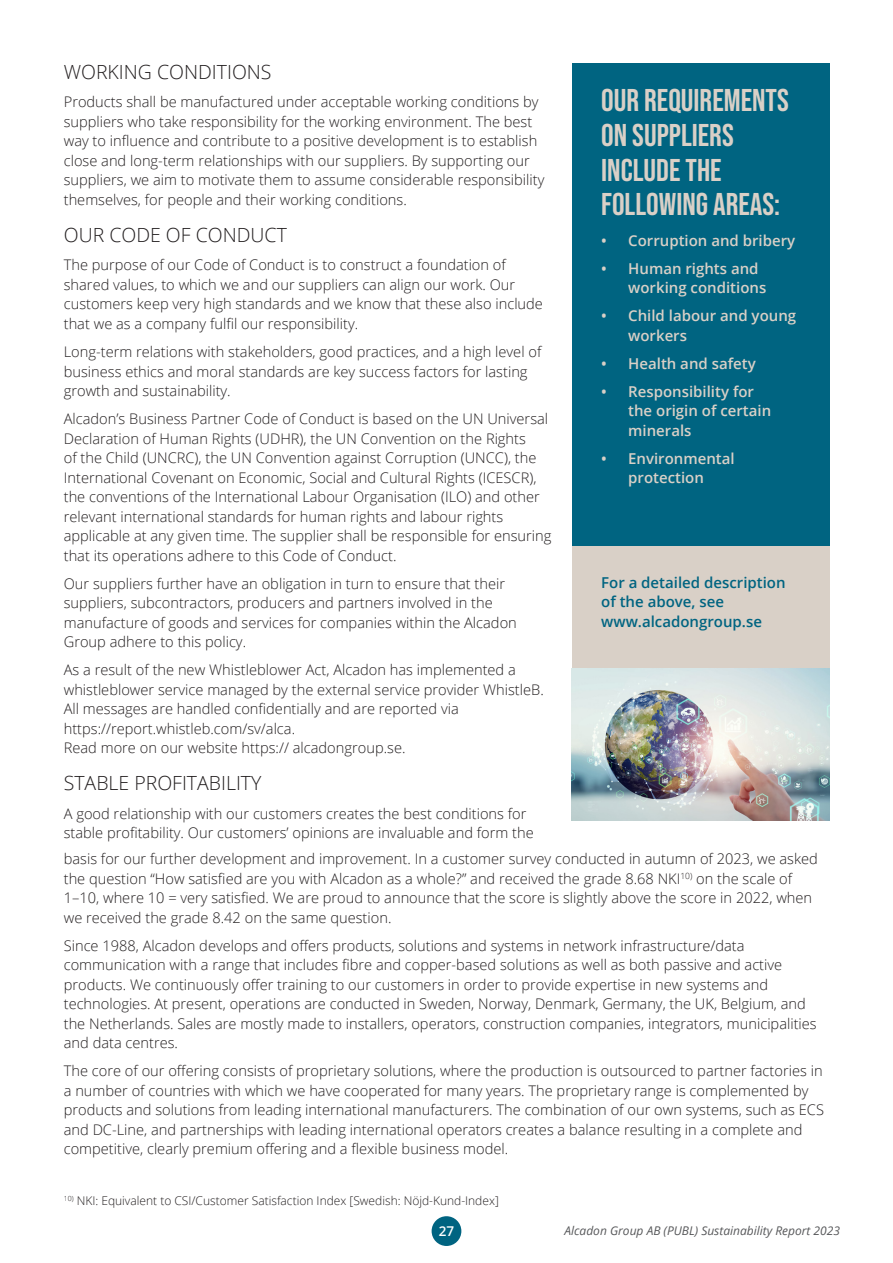
<style>
.page{position:relative;width:893px;height:1263px;background:#fff}
.page>*{position:absolute;margin:0;border:0;box-sizing:border-box;transform-origin:0 0}
._21_Contents_black_Bebas_Neue{font:31.5px/34.5px "Bebas Neue";color:#d9d0c7}
.Rubrik_3{font:300 19.5px "Open Sans";color:#231f20}
.t1{font:600 15px/19.5px "Open Sans";color:#d9d0c7}
.Normal_brödtext{font:600 15px/19.5px "Open Sans";color:#006481}
.Normal_brödtext-2{font:300 14.7px/19.5px "Open Sans";color:#231f20}
.t2{font:600 13.5px "Open Sans";color:#fff}
.Normal_brödtext-3{font:300 12px "Open Sans";color:#231f20}
.t3{font:italic 12px "Open Sans";color:#57585a}
</style>
<div class="page">
<div style="left:432px;top:1216px;width:29px;height:30px;background:#006481;border-radius:50%"></div>
<div style="left:572px;top:63px;width:257px;height:754px;background:#006481"></div>
<div style="left:572px;top:546px;width:257px;height:123px;background:#d9d0c7"></div>
<img style="left:572px;top:669px;width:257px;height:152px">
<p class="Rubrik_3" style="left:64px;top:58px;width:209px">WORKING CONDITIONS</p>
<p class="Normal_brödtext-2" style="left:64px;top:92px;width:482px">Products shall be manufactured under acceptable working conditions by suppliers who take responsibility for the working environment. The best way to influence and contribute to a positive development is to establish close and long-term relationships with our suppliers. By supporting our suppliers, we aim to motivate them to assume considerable responsibility themselves, for people and their working conditions.</p>
<p class="Rubrik_3" style="left:64px;top:222px;width:225px">OUR CODE OF CONDUCT</p>
<p class="Normal_brödtext-2" style="left:64px;top:255px;width:481px">The purpose of our Code of Conduct is to construct a foundation of shared values, to which we and our suppliers can align our work. Our customers keep very high standards and we know that these also include that we as a company fulfil our responsibility.</p>
<p class="Normal_brödtext-2" style="left:64px;top:341px;width:479px">Long-term relations with stakeholders, good practices, and a high level of business ethics and moral standards are key success factors for lasting growth and sustainability.</p>
<p class="Normal_brödtext-2" style="left:64px;top:408px;width:489px">Alcadon’s Business Partner Code of Conduct is based on the UN Universal Declaration of Human Rights (UDHR), the UN Convention on the Rights<br>of the Child (UNCRC), the UN Convention against Corruption (UNCC), the International Covenant on Economic, Social and Cultural Rights (ICESCR), the conventions of the International Labour Organisation (ILO) and other relevant international standards for human rights and labour rights applicable at any given time. The supplier shall be responsible for ensuring that its operations adhere to this Code of Conduct.</p>
<p class="Normal_brödtext-2" style="left:64px;top:573px;width:455px">Our suppliers further have an obligation in turn to ensure that their suppliers, subcontractors, producers and partners involved in the manufacture of goods and services for companies within the Alcadon Group adhere to this policy.</p>
<p class="Normal_brödtext-2" style="left:64px;top:659px;width:481px">As a result of the new Whistleblower Act, Alcadon has implemented a whistleblower service managed by the external service provider WhistleB.<br>All messages are handled confidentially and are reported via https://report.whistleb.com/sv/alca.<br>Read more on our website https:// alcadongroup.se.</p>
<p class="Rubrik_3" style="left:64px;top:770px;width:199px">STABLE PROFITABILITY</p>
<p class="Normal_brödtext-2" style="left:64px;top:803px;width:471px">A good relationship with our customers creates the best conditions for stable profitability. Our customers’ opinions are invaluable and form the</p>
<p class="_21_Contents_black_Bebas_Neue" style="left:601px;top:83px;width:189px">OUR REQUIREMENTS<br>ON SUPPLIERS<br>INCLUDE THE<br>FOLLOWING AREAS:</p>
<p class="t1" style="left:601px;top:230px;width:196px">• Corruption and bribery</p>
<p class="t1" style="left:628px;top:258px;width:140px;text-indent:-27px">• Human rights and working conditions</p>
<p class="t1" style="left:628px;top:306px;width:170px;text-indent:-27px">• Child labour and young workers</p>
<p class="t1" style="left:601px;top:353px;width:156px">• Health and safety</p>
<p class="t1" style="left:628px;top:381px;width:145px;text-indent:-27px">• Responsibility for the origin of certain minerals</p>
<p class="t1" style="left:601px;top:448px;width:135px;text-align:center">• Environmental protection</p>
<p class="Normal_brödtext" style="left:601px;top:572px;width:186px">For a detailed description of the above, see www.alcadongroup.se</p>
<p class="Normal_brödtext-2" style="left:64px;top:849px;width:756px">basis for our further development and improvement. In a customer survey conducted in autumn of 2023, we asked the question “How satisfied are you with Alcadon as a whole?” and received the grade 8.68 NKI<sup>10)</sup> on the scale of 1–10, where 10 = very satisfied. We are proud to announce that the score is slightly above the score in 2022, when we received the grade 8.42 on the same question.</p>
<p class="Normal_brödtext-2" style="left:64px;top:935px;width:754px">Since 1988, Alcadon develops and offers products, solutions and systems in network infrastructure/data communication with a range that includes fibre and copper-based solutions as well as both passive and active products. We continuously offer training to our customers in order to provide expertise in new systems and technologies. At present, operations are conducted in Sweden, Norway, Denmark, Germany, the UK, Belgium, and the Netherlands. Sales are mostly made to installers, operators, construction companies, integrators, municipalities and data centres.</p>
<p class="Normal_brödtext-2" style="left:64px;top:1061px;width:762px">The core of our offering consists of proprietary solutions, where the production is outsourced to partner factories in a number of countries with which we have cooperated for many years. The proprietary range is complemented by products and solutions from leading international manufacturers. The combination of our own systems, such as ECS and DC-Line, and partnerships with leading international operators creates a balance resulting in a complete and competitive, clearly premium offering and a flexible business model.</p>
<p class="Normal_brödtext-3" style="left:64px;top:1192px;width:437px"><sup>10)</sup> NKI: Equivalent to CSI/Customer Satisfaction Index [Swedish: Nöjd-Kund-Index]</p>
<p class="t2" style="left:439px;top:1222px;width:17px">27</p>
<p class="t3" style="left:564px;top:1223px;width:277px">Alcadon Group AB (PUBL) Sustainability Report 2023</p>
</div>
